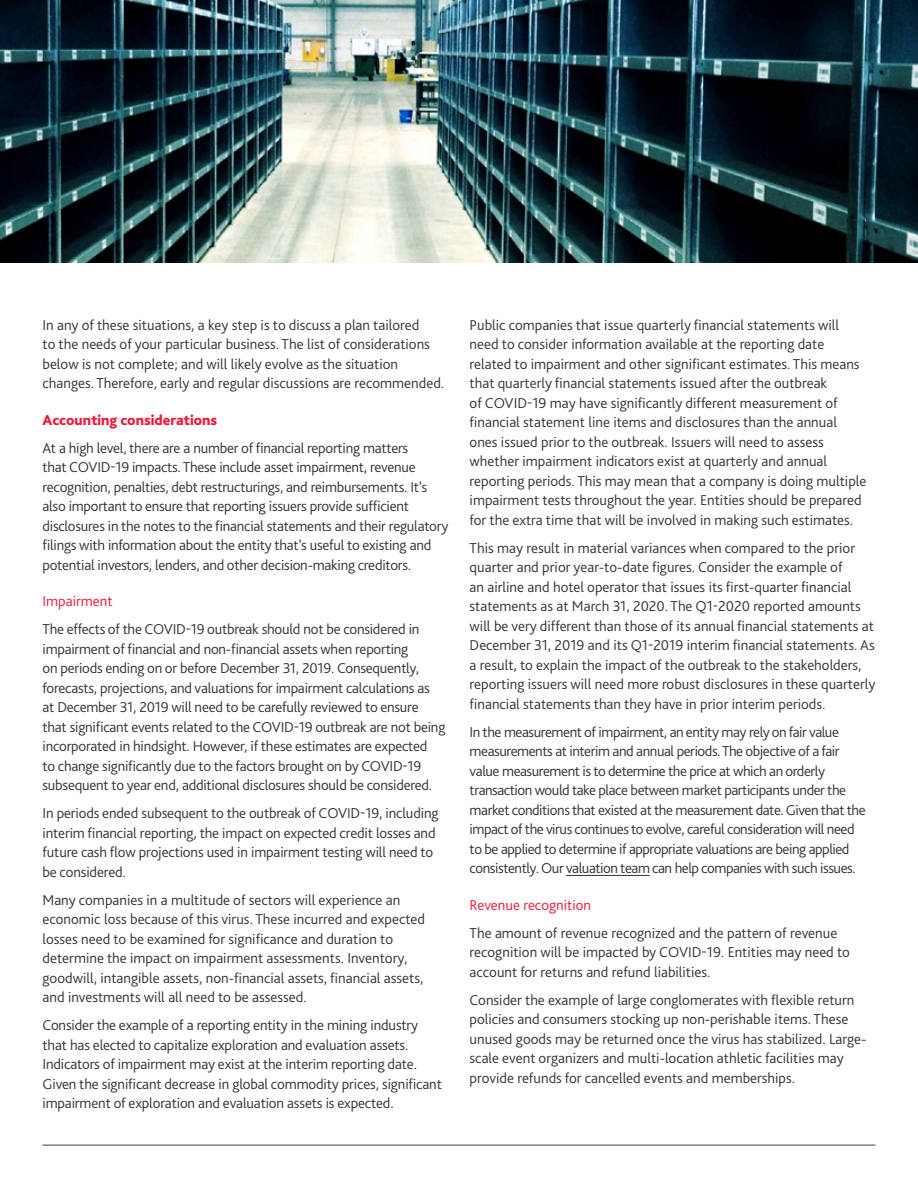
<style>
.page{position:relative;width:918px;height:1188px;background:#fff}
.page>*{position:absolute;margin:0;border:0;box-sizing:border-box;transform-origin:0 0}
.t1{font:300 15px/19.5px "Bliss Pro";letter-spacing:-.01em;color:#343331}
.t2{font:300 15px/19.5px "Bliss Pro";letter-spacing:-.03em;color:#343331}
.t3{font:300 15px "Bliss Pro";color:#ed1a3b}
.t4{font:800 15px "Bliss Pro";color:#ed1a3b}
</style>
<div class="page">
<hr style="left:43px;top:1145px;width:832px;height:1px;background:#404040">
<hr style="left:566px;top:875px;width:84px;height:1px;background:#343331">
<img style="left:0;top:0;width:918px;height:262px">
<p class="t1" style="left:43px;top:315px;width:403px">In any of these situations, a key step is to discuss a plan tailored<br>to the needs of your particular business. The list of considerations below is not complete; and will likely evolve as the situation changes. Therefore, early and regular discussions are recommended.</p>
<p class="t4" style="left:43px;top:410px;width:176px">Accounting considerations</p>
<p class="t1" style="left:43px;top:438px;width:407px">At a high level, there are a number of financial reporting matters<br>that COVID-19 impacts. These include asset impairment, revenue recognition, penalties, debt restructurings, and reimbursements. It’s also important to ensure that reporting issuers provide sufficient disclosures in the notes to the financial statements and their regulatory filings with information about the entity that’s useful to existing and potential investors, lenders, and other decision-making creditors.</p>
<p class="t3" style="left:43px;top:592px;width:72px">Impairment</p>
<p class="t1" style="left:43px;top:619px;width:404px">The effects of the COVID-19 outbreak should not be considered in impairment of financial and non-financial assets when reporting<br>on periods ending on or before December 31, 2019. Consequently, forecasts, projections, and valuations for impairment calculations as at December 31, 2019 will need to be carefully reviewed to ensure that significant events related to the COVID-19 outbreak are not being incorporated in hindsight. However, if these estimates are expected<br>to change significantly due to the factors brought on by COVID-19 subsequent to year end, additional disclosures should be considered.</p>
<p class="t1" style="left:43px;top:803px;width:398px">In periods ended subsequent to the outbreak of COVID-19, including interim financial reporting, the impact on expected credit losses and future cash flow projections used in impairment testing will need to be considered.</p>
<p class="t1" style="left:43px;top:890px;width:384px">Many companies in a multitude of sectors will experience an economic loss because of this virus. These incurred and expected losses need to be examined for significance and duration to determine the impact on impairment assessments. Inventory, goodwill, intangible assets, non-financial assets, financial assets, and investments will all need to be assessed.</p>
<p class="t1" style="left:43px;top:1015px;width:401px">Consider the example of a reporting entity in the mining industry that has elected to capitalize exploration and evaluation assets.<br>Indicators of impairment may exist at the interim reporting date.<br>Given the significant decrease in global commodity prices, significant impairment of exploration and evaluation assets is expected.</p>
<p class="t1" style="left:470px;top:315px;width:398px">Public companies that issue quarterly financial statements will need to consider information available at the reporting date related to impairment and other significant estimates. This means that quarterly financial statements issued after the outbreak<br>of COVID-19 may have significantly different measurement of financial statement line items and disclosures than the annual ones issued prior to the outbreak. Issuers will need to assess whether impairment indicators exist at quarterly and annual reporting periods. This may mean that a company is doing multiple impairment tests throughout the year. Entities should be prepared for the extra time that will be involved in making such estimates.</p>
<p class="t1" style="left:470px;top:538px;width:407px">This may result in material variances when compared to the prior quarter and prior year-to-date figures. Consider the example of<br>an airline and hotel operator that issues its first-quarter financial statements as at March 31, 2020. The Q1-2020 reported amounts will be very different than those of its annual financial statements at December 31, 2019 and its Q1-2019 interim financial statements. As a result, to explain the impact of the outbreak to the stakeholders, reporting issuers will need more robust disclosures in these quarterly financial statements than they have in prior interim periods.</p>
<p class="t2" style="left:470px;top:722px;width:398px">In the measurement of impairment, an entity may rely on fair value measurements at interim and annual periods. The objective of a fair value measurement is to determine the price at which an orderly transaction would take place between market participants under the market conditions that existed at the measurement date. Given that the impact of the virus continues to evolve, careful consideration will need to be applied to determine if appropriate valuations are being applied consistently. Our valuation team can help companies with such issues.</p>
<p class="t3" style="left:470px;top:895px;width:123px">Revenue recognition</p>
<p class="t1" style="left:470px;top:923px;width:382px">The amount of revenue recognized and the pattern of revenue recognition will be impacted by COVID-19. Entities may need to account for returns and refund liabilities.</p>
<p class="t1" style="left:470px;top:990px;width:398px">Consider the example of large conglomerates with flexible return policies and consumers stocking up non-perishable items. These unused goods may be returned once the virus has stabilized. Large&shy;scale event organizers and multi-location athletic facilities may provide refunds for cancelled events and memberships.</p>
</div>
